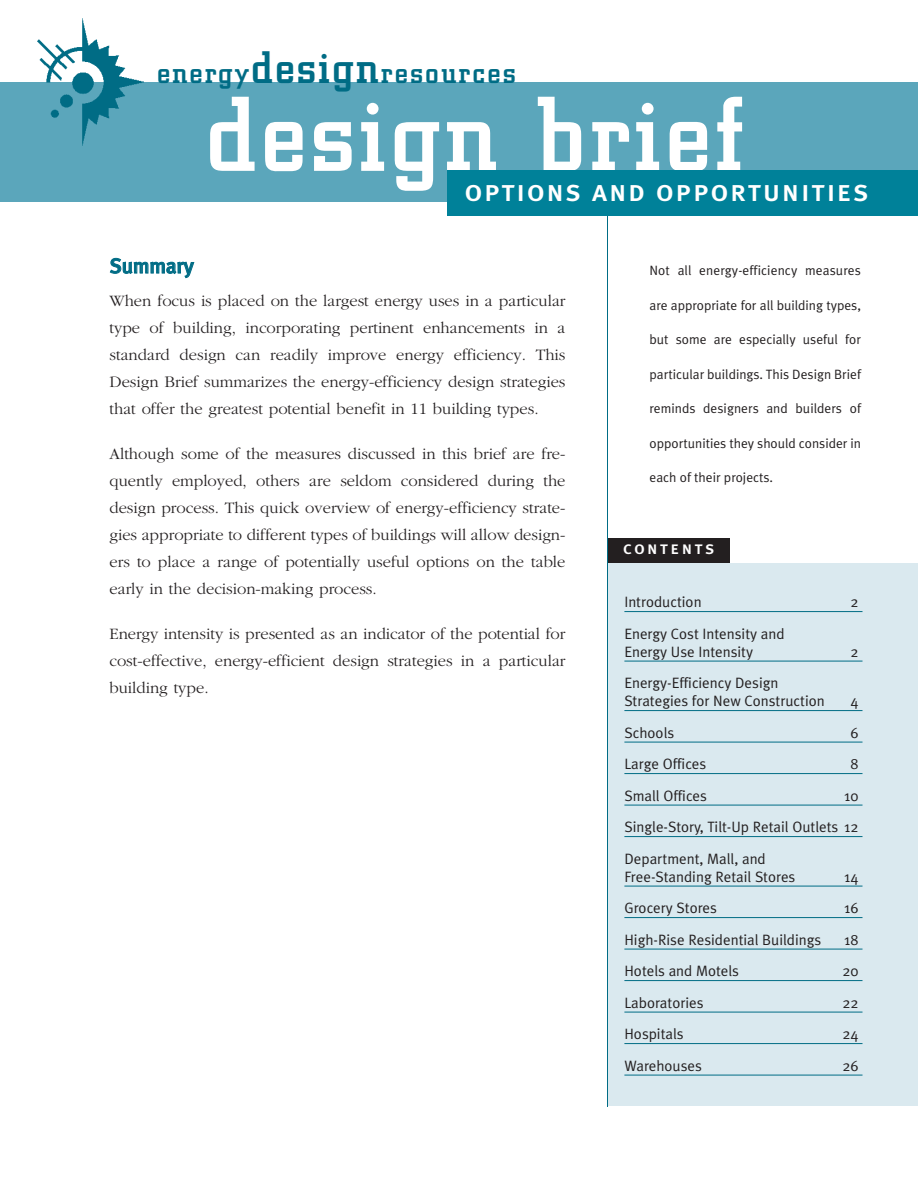
<style>
.page{position:relative;width:918px;height:1188px;background:#fff}
.page>*{position:absolute;margin:0;border:0;box-sizing:border-box;transform-origin:0 0}
.t1{font:500 105px "City";letter-spacing:.045em;color:#fff}
.t2{font:30px "Meta Plus Medium Caps";letter-spacing:.055em;color:#fff}
.t3{font:500 30px "City";letter-spacing:.08em;color:#006c85}
.t4{font:500 21px "Meta Plus";letter-spacing:-.005em;color:#006c85}
.t5{font:18px "Meta Plus Medium Caps";letter-spacing:.13em;color:#fff}
.t6{font:300 16.5px/27px "Garamond";color:#231f20;text-align:justify}
.t7{font:15px/18px "Meta Plus Normal";color:#231f20}
.t8{font:13.5px "Meta Plus Normal";color:#231f20}
.s1{font-size:45px}
</style>
<div class="page">
<div style="left:0;top:82px;width:918px;height:120px;background:#5ba6bb"></div>
<div style="left:447px;top:171px;width:471px;height:45px;background:#008199"></div>
<img style="left:37px;top:18px;width:107px;height:128px">
<div style="left:608px;top:563px;width:310px;height:543px;background:#dae9ef"></div>
<div style="left:608px;top:539px;width:122px;height:24px;background:#231f20"></div>
<hr style="left:624px;top:611px;width:238px;height:1px;background:#006c85">
<hr style="left:624px;top:661px;width:238px;height:1px;background:#006c85">
<hr style="left:624px;top:710px;width:238px;height:1px;background:#006c85">
<hr style="left:624px;top:742px;width:238px;height:1px;background:#006c85">
<hr style="left:624px;top:773px;width:238px;height:1px;background:#006c85">
<hr style="left:624px;top:805px;width:238px;height:1px;background:#006c85">
<hr style="left:624px;top:836px;width:238px;height:1px;background:#006c85">
<hr style="left:624px;top:886px;width:238px;height:1px;background:#006c85">
<hr style="left:624px;top:917px;width:238px;height:1px;background:#006c85">
<hr style="left:624px;top:949px;width:238px;height:1px;background:#006c85">
<hr style="left:624px;top:980px;width:238px;height:1px;background:#006c85">
<hr style="left:624px;top:1012px;width:238px;height:1px;background:#006c85">
<hr style="left:624px;top:1043px;width:238px;height:1px;background:#006c85">
<hr style="left:624px;top:1075px;width:238px;height:1px;background:#006c85">
<hr style="left:607px;top:216px;width:1px;height:891px;background:#006c85">
<h2 class="t3" style="left:157px;top:62px;width:360px">energy<span class="s1">design</span>resources</h2>
<h1 class="t1" style="left:206px;top:97px;width:540px">design brief</h1>
<h2 class="t2" style="left:465px;top:174px;width:406px">options and opportunities</h2>
<p class="t4" style="left:110px;top:258px;width:86px">Summary</p>
<p class="t6" style="left:110px;top:289px;width:458px">When focus is placed on the largest energy uses in a particular type of building, incorporating pertinent enhancements in a standard design can readily improve energy efficiency. This Design Brief summarizes the energy-efficiency design strategies that offer the greatest potential benefit in 11 building types.</p>
<p class="t6" style="left:110px;top:442px;width:458px">Although some of the measures discussed in this brief are fre&shy;quently employed, others are seldom considered during the design process. This quick overview of energy-efficiency strate&shy;gies appropriate to different types of buildings will allow design&shy;ers to place a range of potentially useful options on the table early in the decision-making process.</p>
<p class="t6" style="left:110px;top:622px;width:458px">Energy intensity is presented as an indicator of the potential for cost-effective, energy-efficient design strategies in a particular building type.</p>
<p class="t8" style="left:650px;top:265px;width:213px">Not all energy-efficiency measures</p>
<p class="t8" style="left:650px;top:300px;width:213px">are appropriate for all building types,</p>
<p class="t8" style="left:650px;top:334px;width:213px">but some are especially useful for</p>
<p class="t8" style="left:650px;top:369px;width:213px">particular buildings. This Design Brief</p>
<p class="t8" style="left:650px;top:403px;width:213px">reminds designers and builders of</p>
<p class="t8" style="left:650px;top:438px;width:213px">opportunities they should consider in</p>
<p class="t8" style="left:650px;top:472px;width:125px">each of their projects.</p>
<p class="t5" style="left:623px;top:538px;width:93px">contents</p>
<p class="t7" style="left:624px;top:594px;width:79px">Introduction</p>
<p class="t7" style="left:850px;top:594px;width:10px">2</p>
<p class="t7" style="left:624px;top:626px;width:162px">Energy Cost Intensity and<br>Energy Use Intensity</p>
<p class="t7" style="left:850px;top:644px;width:10px">2</p>
<p class="t7" style="left:624px;top:675px;width:202px">Energy-Efficiency Design<br>Strategies for New Construction</p>
<p class="t7" style="left:850px;top:693px;width:10px">4</p>
<p class="t7" style="left:624px;top:725px;width:51px">Schools</p>
<p class="t7" style="left:850px;top:725px;width:10px">6</p>
<p class="t7" style="left:624px;top:756px;width:83px">Large Offices</p>
<p class="t7" style="left:850px;top:756px;width:10px">8</p>
<p class="t7" style="left:624px;top:788px;width:84px">Small Offices</p>
<p class="t7" style="left:624px;top:781px;width:236px;line-height:31.5px;text-align:justify;text-indent:220px">10<br>Single-Story, Tilt-Up Retail Outlets 12<br>Department, Mall, and</p>
<p class="t7" style="left:624px;top:869px;width:173px">Free-Standing Retail Stores</p>
<p class="t7" style="left:844px;top:869px;width:16px">14</p>
<p class="t7" style="left:624px;top:900px;width:94px">Grocery Stores</p>
<p class="t7" style="left:844px;top:900px;width:16px">16</p>
<p class="t7" style="left:624px;top:932px;width:198px">High-Rise Residential Buildings</p>
<p class="t7" style="left:844px;top:932px;width:16px">18</p>
<p class="t7" style="left:624px;top:963px;width:116px">Hotels and Motels</p>
<p class="t7" style="left:842px;top:963px;width:18px">20</p>
<p class="t7" style="left:624px;top:995px;width:81px">Laboratories</p>
<p class="t7" style="left:842px;top:995px;width:18px">22</p>
<p class="t7" style="left:624px;top:1026px;width:61px">Hospitals</p>
<p class="t7" style="left:842px;top:1026px;width:18px">24</p>
<p class="t7" style="left:624px;top:1058px;width:79px">Warehouses</p>
<p class="t7" style="left:842px;top:1058px;width:18px">26</p>
</div>
